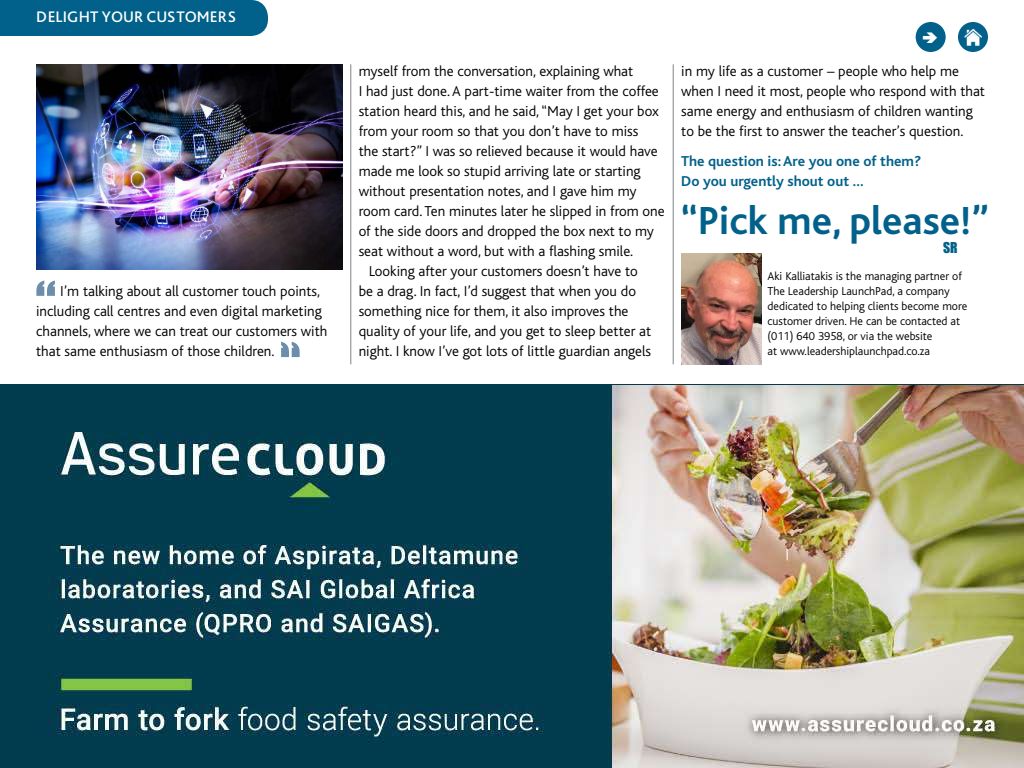
<style>
.page{position:relative;width:1024px;height:768px;background:#fff}
.page>*{position:absolute;margin:0;border:0;box-sizing:border-box;transform-origin:0 0}
.t1{font:60px "Impact";color:#6c8eaa}
.t2{font:700 41px "Bliss";color:#02618a}
.t3{font:500 16px "Bliss Pro";color:#fff}
.t4{font:300 15px/20px "Bliss";color:#000}
.t5{font:700 15px/20px "Bliss";color:#02618a}
.t6{font:13.8px "Impact";color:#02618a}
.t7{font:300 12px/15px "Bliss";color:#000}
</style>
<div class="page">
<img style="left:0;top:385px;width:1024px;height:383px">
<div style="left:0;top:0;width:268px;height:36px;background:#02618a"></div>
<hr style="left:673px;top:64px;width:1px;height:300px;background:#808285">
<hr style="left:351px;top:64px;width:1px;height:300px;background:#808285">
<div style="left:916px;top:22px;width:30px;height:30px;background:#02618a;border-radius:50%"></div>
<div style="left:958px;top:22px;width:30px;height:30px;background:#02618a;border-radius:50%"></div>
<img style="left:964px;top:28px;width:18px;height:18px">
<img style="left:682px;top:254px;width:79px;height:110px">
<hr style="left:0;top:384px;width:1024px;height:1px;background:#013c4e">
<img style="left:36px;top:64px;width:307px;height:205px">
<p class="t3" style="left:36px;top:6px;width:202px">DELIGHT YOUR CUSTOMERS</p>
<h1 class="t1" style="left:35px;top:258px;width:22px">“</h1>
<p class="t4" style="left:36px;top:281px;width:293px;text-indent:24px">I’m talking about all customer touch points, including call centres and even digital marketing channels, where we can treat our customers with that same enthusiasm of those children.</p>
<p class="t4" style="left:359px;top:61px;width:276px">myself from the conversation, explaining what</p>
<p class="t4" style="left:359px;top:81px;width:302px">I had just done. A part-time waiter from the coffee</p>
<p class="t4" style="left:359px;top:101px;width:302px">station heard this, and he said, “May I get your box</p>
<p class="t4" style="left:359px;top:121px;width:281px">from your room so that you don’t have to miss</p>
<p class="t4" style="left:359px;top:141px;width:300px">the start?” I was so relieved because it would have</p>
<p class="t4" style="left:359px;top:161px;width:284px">made me look so stupid arriving late or starting</p>
<p class="t4" style="left:359px;top:181px;width:279px">without presentation notes, and I gave him my</p>
<p class="t4" style="left:359px;top:201px;width:308px">room card. Ten minutes later he slipped in from one</p>
<p class="t4" style="left:359px;top:221px;width:297px">of the side doors and dropped the box next to my</p>
<p class="t4" style="left:359px;top:241px;width:276px">seat without a word, but with a flashing smile.</p>
<p class="t4" style="left:369px;top:261px;width:271px">Looking after your customers doesn’t have to</p>
<p class="t4" style="left:359px;top:281px;width:279px">be a drag. In fact, I’d suggest that when you do</p>
<p class="t4" style="left:359px;top:301px;width:271px">something nice for them, it also improves the</p>
<p class="t4" style="left:359px;top:321px;width:294px">quality of your life, and you get to sleep better at</p>
<p class="t4" style="left:359px;top:341px;width:294px">night. I know I’ve got lots of little guardian angels</p>
<p class="t4" style="left:681px;top:61px;width:305px">in my life as a customer – people who help me when I need it most, people who respond with that same energy and enthusiasm of children wanting to be the first to answer the teacher’s question.</p>
<p class="t5" style="left:681px;top:151px;width:241px">The question is: Are you one of them?<br>Do you urgently shout out …</p>
<h2 class="t2" style="left:681px;top:199px;width:309px">“Pick me, please!”</h2>
<p class="t6" style="left:943px;top:237px;width:16px">SR</p>
<p class="t7" style="left:768px;top:269px;width:201px">Aki Kalliatakis is the managing partner of The Leadership LaunchPad, a company dedicated to helping clients become more customer driven. He can be contacted at (011) 640 3958, or via the website<br>at www.leadershiplaunchpad.co.za</p>
</div>
